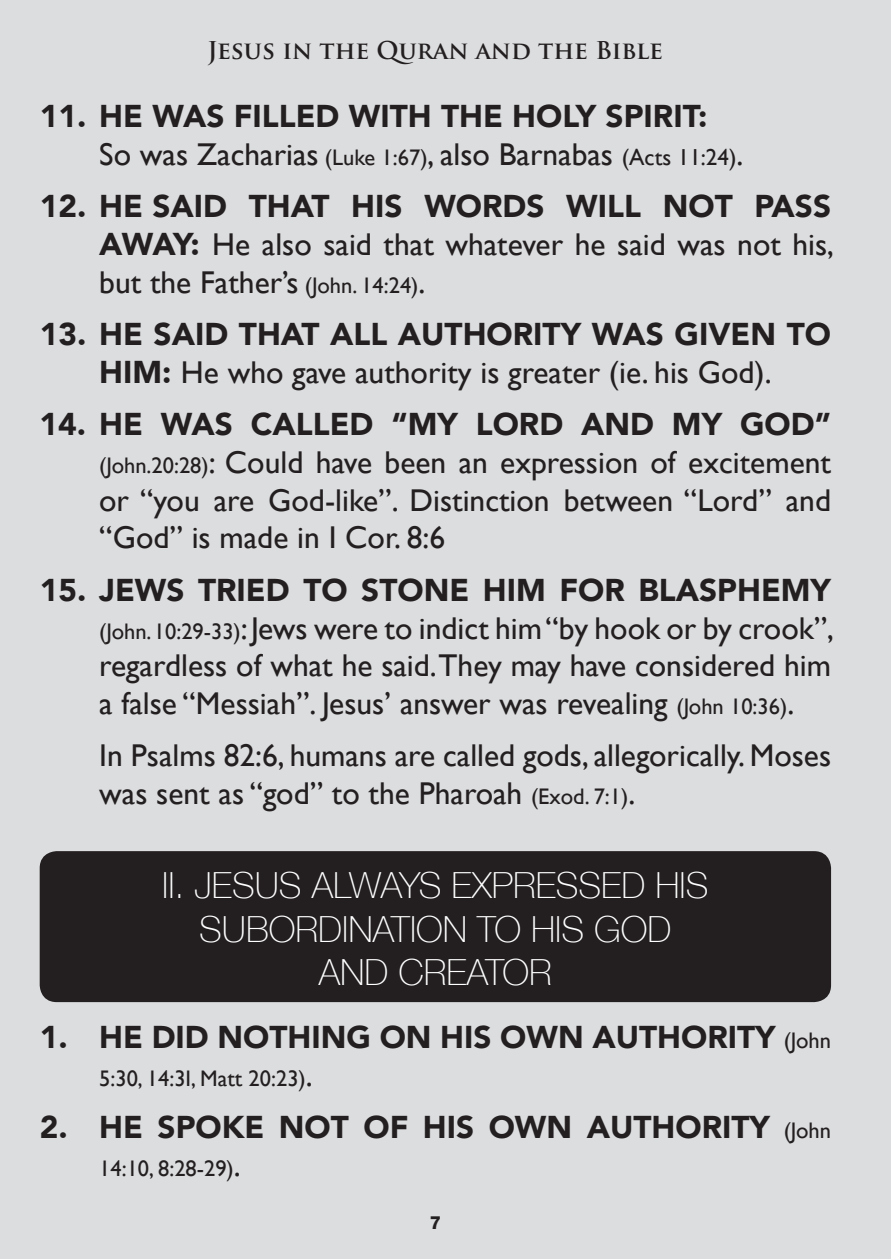
<style>
.page{position:relative;width:891px;height:1259px;background:#fff}
.page>*{position:absolute;margin:0;border:0;box-sizing:border-box;transform-origin:0 0}
.t1{font:100 36px/43.2px "Helvetica Neue";color:#fff;text-align:center}
.t2{font:31.5px/37.8px "Gill Sans";color:#231f20}
.t3{font:900 31.5px "Avenir";color:#231f20}
.t4{font:700 24px "Trajan Pro";color:#231f20}
.t5{font:22.5px "Gill Sans";color:#231f20}
.t6{font:800 18px "Helvetica Neue";color:#231f20}
.s1{font-size:22.5px}
.s2{font-size:23.1px}
.s3{font-family:"Avenir";font-weight:900}
.s4{font-family:"Gill Sans";font-weight:400;font-size:22.5px}
.s5{font-size:31.5px}
</style>
<div class="page">
<div style="left:0;top:0;width:890px;height:1259px;background:#dcdddf"></div>
<div style="left:40px;top:851px;width:791px;height:151px;background:#231f20;border-radius:17px"></div>
<p class="t4" style="left:207px;top:35px;width:457px">Jesus in the Quran and the Bible</p>
<p class="t3" style="left:40px;top:97px;width:669px">11. HE WAS FILLED WITH THE HOLY SPIRIT:</p>
<p class="t2" style="left:99px;top:135px;width:645px">So was Zacharias <span class="s1">(Luke 1:67)</span>, also Barnabas <span class="s2">(Acts 11:24)</span>.</p>
<p class="t3" style="left:40px;top:187px;width:792px">12. HE SAID THAT HIS WORDS WILL NOT PASS</p>
<p class="t2" style="left:99px;top:225px;width:736px"><span class="s3">AWAY:</span> He also said that whatever he said was not his, but the Father’s <span class="s1">(John. 14:24)</span>.</p>
<p class="t3" style="left:40px;top:315px;width:792px">13. HE SAID THAT ALL AUTHORITY WAS GIVEN TO</p>
<p class="t2" style="left:99px;top:353px;width:674px"><span class="s3">HIM:</span> He who gave authority is greater (ie. his God).</p>
<p class="t3" style="left:40px;top:405px;width:792px">14. HE WAS CALLED “MY LORD AND MY GOD”</p>
<p class="t2" style="left:99px;top:443px;width:733px;text-align:justify"><span class="s1">(John.20:28)</span>: Could have been an expression of excitement or “you are God-like”. Distinction between “Lord” and “God” is made in I Cor. 8:6</p>
<p class="t3" style="left:40px;top:571px;width:792px">15. JEWS TRIED TO STONE HIM FOR BLASPHEMY</p>
<p class="t2" style="left:99px;top:609px;width:736px;text-align:justify"><span class="s1">(John. 10:29-33)</span>: Jews were to indict him “by hook or by crook”, regardless of what he said.They may have considered him a false “Messiah”. Jesus’ answer was revealing <span class="s1">(John 10:36)</span>.</p>
<p class="t2" style="left:99px;top:736px;width:733px">In Psalms 82:6, humans are called gods, allegorically. Moses was sent as “god” to the Pharoah <span class="s1">(Exod. 7:1)</span>.</p>
<p class="t1" style="left:162px;top:862px;width:547px">II. JESUS ALWAYS EXPRESSED HIS<br>SUBORDINATION TO HIS GOD<br>AND CREATOR</p>
<p class="t3" style="left:40px;top:1018px;width:792px">1. HE DID NOTHING ON HIS OWN AUTHORITY <span class="s4">(John</span></p>
<p class="t5" style="left:99px;top:1065px;width:215px">5:30, 14:3I, Matt 20:23)<span class="s5">.</span></p>
<p class="t3" style="left:40px;top:1108px;width:792px">2. HE SPOKE NOT OF HIS OWN AUTHORITY <span class="s4">(John</span></p>
<p class="t5" style="left:99px;top:1155px;width:143px">14:10, 8:28-29)<span class="s5">.</span></p>
<p class="t6" style="left:429px;top:1211px;width:13px">7</p>
</div>
